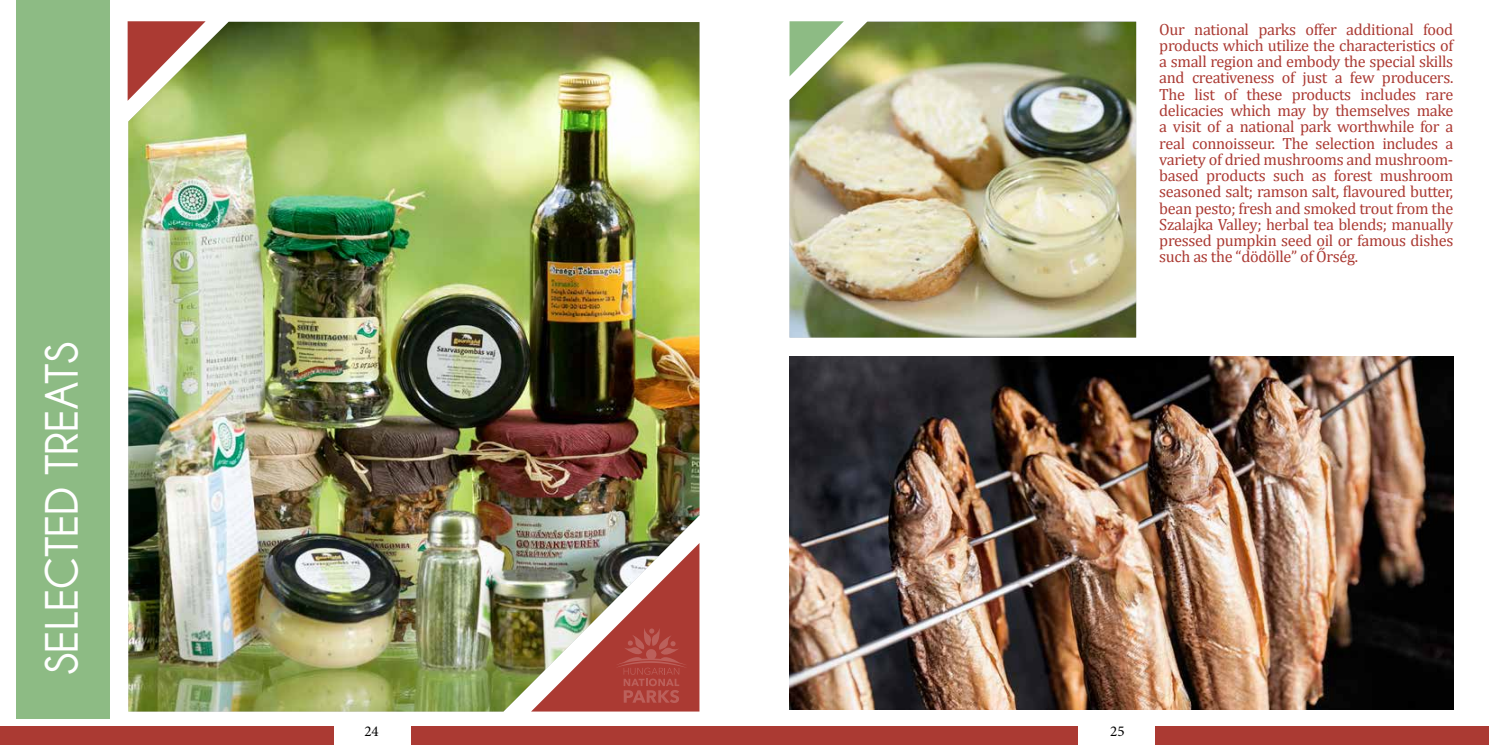
<style>
.page{position:relative;width:1489px;height:745px;background:#fff}
.page>*{position:absolute;margin:0;border:0;box-sizing:border-box;transform-origin:0 0}
.t1{font:700 47.12px "Champagne&Limousines";color:#fff}
.t2{font:16.25px/16.2px "Cambria";letter-spacing:-.02em;color:#ab3a33;text-align:justify}
.t3{font:15px "Minion Pro";color:#000}
</style>
<div class="page">
<div style="left:0;top:725px;width:1488px;height:19px;background:#ab3a33"></div>
<div style="left:334px;top:706px;width:76px;height:38px;background:#fff"></div>
<div style="left:1078px;top:706px;width:76px;height:38px;background:#fff"></div>
<img style="left:789px;top:356px;width:664px;height:353px">
<img style="left:128px;top:22px;width:571px;height:689px">
<svg style="left:128px;top:21px;width:78px;height:80px"></svg>
<div style="left:17px;top:0;width:93px;height:718px;background:#8dbb84"></div>
<img style="left:789px;top:22px;width:347px;height:315px">
<svg style="left:789px;top:21px;width:54px;height:55px"></svg>
<img style="left:531px;top:542px;width:168px;height:169px">
<h1 class="t1" style="left:35px;top:674px;width:328px;rotate:-90deg">Selected treats</h1>
<p class="t2" style="left:1159px;top:21px;width:296px">Our national parks offer additional food products which utilize the characteristics of a small region and embody the special skills and creativeness of just a few producers.<br>The list of these products includes rare delicacies which may by themselves make a visit of a national park worthwhile for a real connoisseur. The selection includes a variety of dried mushrooms and mushroom&shy;based products such as forest mushroom seasoned salt; ramson salt, flavoured butter, bean pesto; fresh and smoked trout from the Szalajka Valley; herbal tea blends; manually pressed pumpkin seed oil or famous dishes such as the “dödölle” of Őrség.</p>
<p class="t3" style="left:364px;top:720px;width:16px">24</p>
<p class="t3" style="left:1110px;top:720px;width:16px">25</p>
</div>
